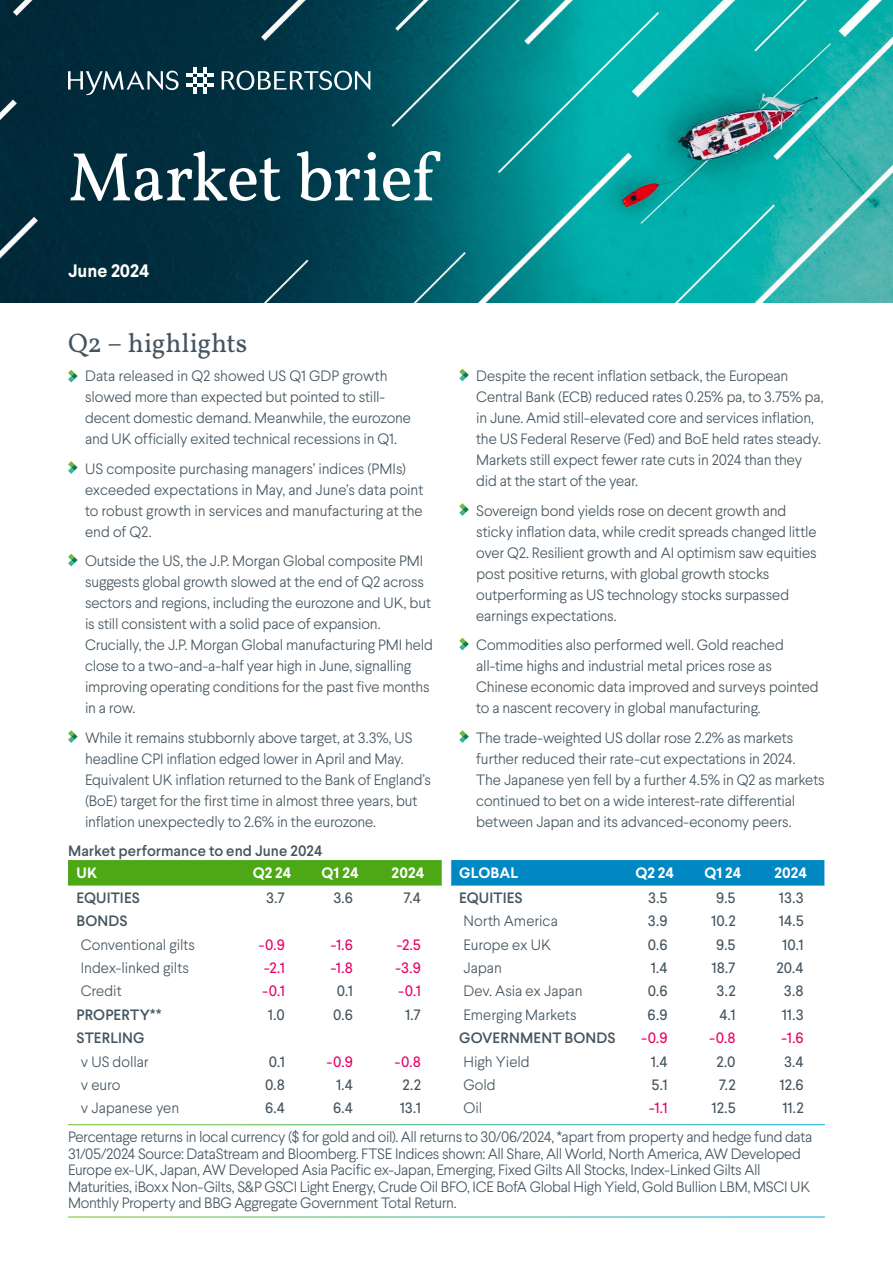
<style>
.page{position:relative;width:893px;height:1263px;background:#fff}
.page>*{position:absolute;margin:0;border:0;box-sizing:border-box;transform-origin:0 0}
.t1{font:69px "Vollkorn";letter-spacing:-.02em;color:#fff}
.t2{font:27px "Vollkorn";letter-spacing:-.005em;color:#455560}
.t3{font:700 18px "Larsseit";color:#fff}
.t4{font:300 15px/21px "Larsseit";letter-spacing:-.015em;color:#455560}
.t5{font:15px "Larsseit";letter-spacing:.005em;color:#455560}
.t6{font:500 15px "Larsseit";letter-spacing:.005em;color:#455560}
.t7{font:15px "Larsseit";color:#e90268}
.t8{font:700 15px "Larsseit";letter-spacing:.01em;color:#fff}
</style>
<div class="page">
<img style="left:0;top:0;width:893px;height:302px">
<svg style="left:186px;top:67px;width:28px;height:27px"></svg>
<svg style="left:68px;top:71px;width:111px;height:24px;background:#3e5e6a"></svg>
<svg style="left:222px;top:71px;width:148px;height:19px"></svg>
<svg style="left:68px;top:370px;width:10px;height:12px"></svg>
<svg style="left:68px;top:461px;width:10px;height:13px"></svg>
<svg style="left:68px;top:554px;width:10px;height:12px"></svg>
<svg style="left:68px;top:730px;width:10px;height:13px"></svg>
<svg style="left:459px;top:369px;width:10px;height:12px"></svg>
<svg style="left:459px;top:503px;width:10px;height:13px"></svg>
<svg style="left:459px;top:638px;width:10px;height:12px"></svg>
<svg style="left:459px;top:730px;width:10px;height:13px"></svg>
<div style="left:68px;top:860px;width:374px;height:25px;background:#4ca815"></div>
<div style="left:450px;top:860px;width:375px;height:25px;background:#0188c3"></div>
<h1 class="t1" style="left:68px;top:133px;width:368px">Market brief</h1>
<p class="t3" style="left:68px;top:259px;width:83px">June 2024</p>
<h2 class="t2" style="left:68px;top:325px;width:181px">Q2 – highlights</h2>
<p class="t4" style="left:85px;top:365px;width:328px">Data released in Q2 showed US Q1 GDP growth slowed more than expected but pointed to still&shy;decent domestic demand. Meanwhile, the eurozone and UK officially exited technical recessions in Q1.</p>
<p class="t4" style="left:85px;top:458px;width:340px">US composite purchasing managers’ indices (PMIs) exceeded expectations in May, and June’s data point to robust growth in services and manufacturing at the end of Q2.</p>
<p class="t4" style="left:85px;top:550px;width:349px">Outside the US, the J.P. Morgan Global composite PMI suggests global growth slowed at the end of Q2 across sectors and regions, including the eurozone and UK, but is still consistent with a solid pace of expansion.<br>Crucially, the J.P. Morgan Global manufacturing PMI held close to a two-and-a-half year high in June, signalling improving operating conditions for the past five months in a row.</p>
<p class="t4" style="left:85px;top:727px;width:347px">While it remains stubbornly above target, at 3.3%, US headline CPI inflation edged lower in April and May.<br>Equivalent UK inflation returned to the Bank of England’s (BoE) target for the first time in almost three years, but inflation unexpectedly to 2.6% in the eurozone.</p>
<p class="t4" style="left:476px;top:365px;width:349px">Despite the recent inflation setback, the European Central Bank (ECB) reduced rates 0.25% pa, to 3.75% pa, in June. Amid still-elevated core and services inflation, the US Federal Reserve (Fed) and BoE held rates steady.<br>Markets still expect fewer rate cuts in 2024 than they did at the start of the year.</p>
<p class="t4" style="left:476px;top:500px;width:342px">Sovereign bond yields rose on decent growth and sticky inflation data, while credit spreads changed little over Q2. Resilient growth and AI optimism saw equities post positive returns, with global growth stocks outperforming as US technology stocks surpassed earnings expectations.</p>
<p class="t4" style="left:476px;top:634px;width:344px">Commodities also performed well. Gold reached all-time highs and industrial metal prices rose as Chinese economic data improved and surveys pointed to a nascent recovery in global manufacturing.</p>
<p class="t4" style="left:476px;top:727px;width:350px">The trade-weighted US dollar rose 2.2% as markets further reduced their rate-cut expectations in 2024.<br>The Japanese yen fell by a further 4.5% in Q2 as markets continued to bet on a wide interest-rate differential between Japan and its advanced-economy peers.</p>
<p class="t6" style="left:68px;top:841px;width:256px">Market performance to end June 2024</p>
<p class="t8" style="left:77px;top:863px;width:22px">UK</p>
<p class="t8" style="left:253px;top:863px;width:40px">Q2 24</p>
<p class="t8" style="left:322px;top:863px;width:39px">Q1 24</p>
<p class="t8" style="left:392px;top:863px;width:34px">2024</p>
<p class="t8" style="left:459px;top:863px;width:60px">GLOBAL</p>
<p class="t8" style="left:635px;top:863px;width:40px">Q2 24</p>
<p class="t8" style="left:704px;top:863px;width:39px">Q1 24</p>
<p class="t8" style="left:774px;top:863px;width:34px">2024</p>
<p class="t6" style="left:77px;top:888px;width:65px">EQUITIES</p>
<p class="t5" style="left:266px;top:888px;width:20px">3.7</p>
<p class="t5" style="left:333px;top:888px;width:21px">3.6</p>
<p class="t5" style="left:403px;top:888px;width:19px">7.4</p>
<p class="t6" style="left:459px;top:888px;width:65px">EQUITIES</p>
<p class="t5" style="left:648px;top:888px;width:21px">3.5</p>
<p class="t5" style="left:716px;top:888px;width:21px">9.5</p>
<p class="t5" style="left:779px;top:888px;width:26px">13.3</p>
<p class="t6" style="left:77px;top:911px;width:53px">BONDS</p>
<p class="t4" style="left:463px;top:910px;width:96px">North America</p>
<p class="t5" style="left:648px;top:911px;width:21px">3.9</p>
<p class="t5" style="left:711px;top:911px;width:26px">10.2</p>
<p class="t5" style="left:779px;top:911px;width:26px">14.5</p>
<p class="t4" style="left:81px;top:934px;width:116px">Conventional gilts</p>
<p class="t7" style="left:259px;top:935px;width:28px">-0.9</p>
<p class="t7" style="left:331px;top:935px;width:24px">-1.6</p>
<p class="t7" style="left:397px;top:935px;width:26px">-2.5</p>
<p class="t4" style="left:463px;top:934px;width:89px">Europe ex UK</p>
<p class="t5" style="left:648px;top:935px;width:21px">0.6</p>
<p class="t5" style="left:716px;top:935px;width:21px">9.5</p>
<p class="t5" style="left:782px;top:935px;width:23px">10.1</p>
<p class="t4" style="left:81px;top:957px;width:110px">Index-linked gilts</p>
<p class="t7" style="left:264px;top:958px;width:22px">-2.1</p>
<p class="t7" style="left:331px;top:958px;width:24px">-1.8</p>
<p class="t7" style="left:395px;top:958px;width:27px">-3.9</p>
<p class="t4" style="left:463px;top:957px;width:40px">Japan</p>
<p class="t5" style="left:651px;top:958px;width:18px">1.4</p>
<p class="t5" style="left:711px;top:958px;width:26px">18.7</p>
<p class="t5" style="left:776px;top:958px;width:29px">20.4</p>
<p class="t4" style="left:81px;top:980px;width:42px">Credit</p>
<p class="t7" style="left:263px;top:982px;width:24px">-0.1</p>
<p class="t5" style="left:337px;top:982px;width:18px">0.1</p>
<p class="t7" style="left:399px;top:982px;width:24px">-0.1</p>
<p class="t4" style="left:463px;top:980px;width:121px">Dev. Asia ex Japan</p>
<p class="t5" style="left:648px;top:982px;width:21px">0.6</p>
<p class="t5" style="left:717px;top:982px;width:20px">3.2</p>
<p class="t5" style="left:784px;top:982px;width:21px">3.8</p>
<p class="t6" style="left:77px;top:1005px;width:86px">PROPERTY**</p>
<p class="t5" style="left:268px;top:1005px;width:18px">1.0</p>
<p class="t5" style="left:333px;top:1005px;width:21px">0.6</p>
<p class="t5" style="left:405px;top:1005px;width:17px">1.7</p>
<p class="t4" style="left:463px;top:1004px;width:115px">Emerging Markets</p>
<p class="t5" style="left:648px;top:1005px;width:21px">6.9</p>
<p class="t5" style="left:719px;top:1005px;width:18px">4.1</p>
<p class="t5" style="left:782px;top:1005px;width:23px">11.3</p>
<p class="t6" style="left:77px;top:1028px;width:69px">STERLING</p>
<p class="t6" style="left:459px;top:1028px;width:158px">GOVERNMENT BONDS</p>
<p class="t7" style="left:641px;top:1028px;width:28px">-0.9</p>
<p class="t7" style="left:710px;top:1028px;width:28px">-0.8</p>
<p class="t7" style="left:782px;top:1028px;width:24px">-1.6</p>
<p class="t4" style="left:81px;top:1051px;width:69px">v US dollar</p>
<p class="t5" style="left:269px;top:1052px;width:18px">0.1</p>
<p class="t7" style="left:327px;top:1052px;width:28px">-0.9</p>
<p class="t7" style="left:395px;top:1052px;width:28px">-0.8</p>
<p class="t4" style="left:463px;top:1051px;width:68px">High Yield</p>
<p class="t5" style="left:651px;top:1052px;width:18px">1.4</p>
<p class="t5" style="left:716px;top:1052px;width:21px">2.0</p>
<p class="t5" style="left:784px;top:1052px;width:21px">3.4</p>
<p class="t4" style="left:81px;top:1074px;width:41px">v euro</p>
<p class="t5" style="left:265px;top:1075px;width:21px">0.8</p>
<p class="t5" style="left:336px;top:1075px;width:18px">1.4</p>
<p class="t5" style="left:403px;top:1075px;width:20px">2.2</p>
<p class="t4" style="left:463px;top:1074px;width:34px">Gold</p>
<p class="t5" style="left:651px;top:1075px;width:18px">5.1</p>
<p class="t5" style="left:719px;top:1075px;width:18px">7.2</p>
<p class="t5" style="left:779px;top:1075px;width:26px">12.6</p>
<p class="t4" style="left:81px;top:1097px;width:100px">v Japanese yen</p>
<p class="t5" style="left:265px;top:1099px;width:21px">6.4</p>
<p class="t5" style="left:333px;top:1099px;width:21px">6.4</p>
<p class="t5" style="left:400px;top:1099px;width:23px">13.1</p>
<p class="t4" style="left:463px;top:1097px;width:20px">Oil</p>
<p class="t7" style="left:649px;top:1099px;width:20px">-1.1</p>
<p class="t5" style="left:711px;top:1099px;width:26px">12.5</p>
<p class="t5" style="left:782px;top:1099px;width:23px">11.2</p>
<p class="t4" style="left:68px;top:1128px;width:746px;line-height:16.5px">Percentage returns in local currency ($ for gold and oil). All returns to 30/06/2024, *apart from property and hedge fund data 31/05/2024 Source: DataStream and Bloomberg. FTSE Indices shown: All Share, All World, North America, AW Developed Europe ex-UK, Japan, AW Developed Asia Pacific ex-Japan, Emerging, Fixed Gilts All Stocks, Index-Linked Gilts All Maturities, iBoxx Non-Gilts, S&amp;P GSCI Light Energy, Crude Oil BFO, ICE BofA Global High Yield, Gold Bullion LBM, MSCI UK Monthly Property and BBG Aggregate Government Total Return.</p>
</div>
